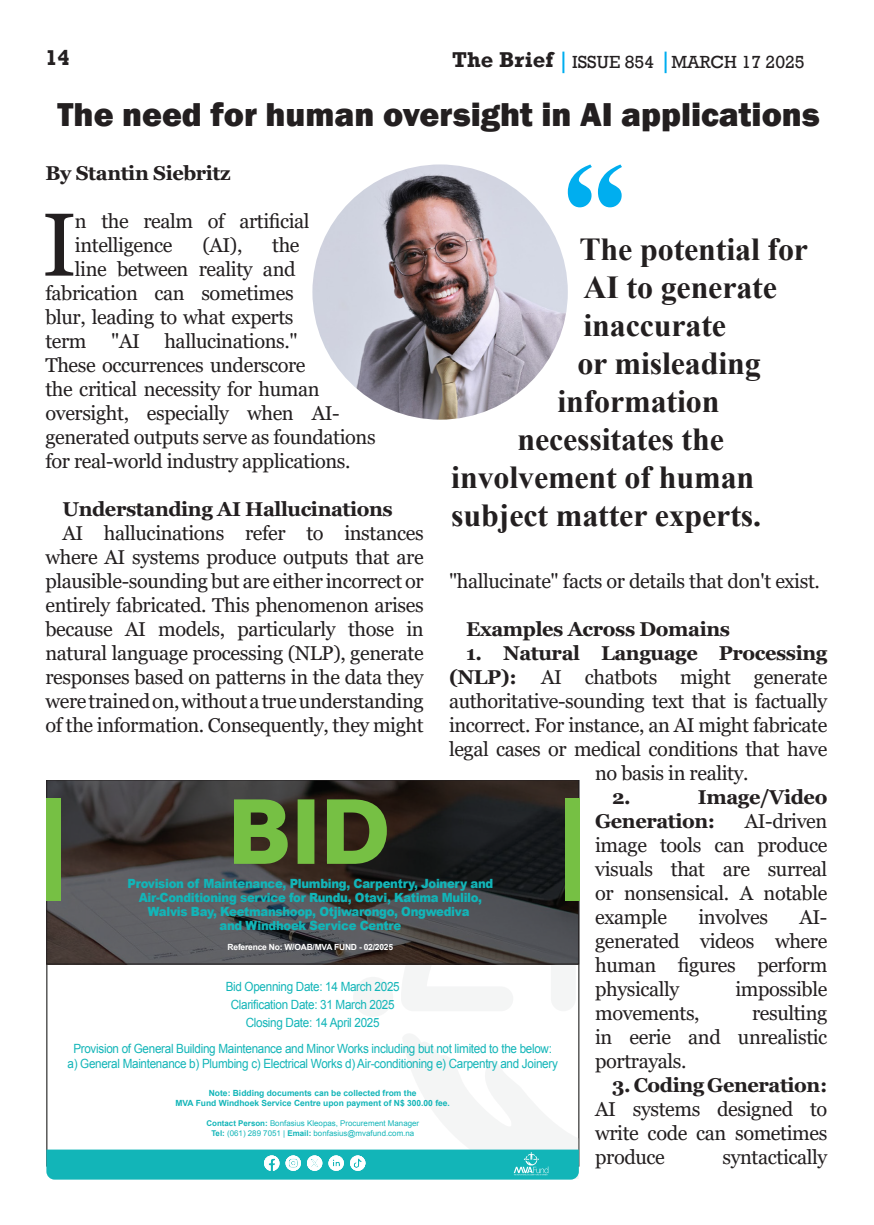
<style>
.page{position:relative;width:874px;height:1225px;background:#fff}
.page>*{position:absolute;margin:0;border:0;box-sizing:border-box;transform-origin:0 0}
.t1{font:89.2px "Georgia";color:#231f20}
.t2{font:800 34px "Franklin Gothic";color:#231f20}
.t3{font:700 32px "Times New Roman";letter-spacing:-.005em;color:#231f20}
.t4{font:700 22px "Rockwell";color:#231f20}
.t5{font:20px/24px "Georgia";letter-spacing:-.02em;color:#231f20;text-align:justify}
.t6{font:700 20px/24px "Georgia";letter-spacing:-.02em;color:#231f20}
.t7{font:18px "Rockwell";color:#231f20}
.t8{font:12.8px/18px "Arial";letter-spacing:-.025em;color:#12b5b8;text-align:center;scale:.92 1}
.t9{font:900 12.8px/13.8px "Arial";letter-spacing:-.025em;color:#12b5b8;text-align:center;scale:.92 1}
.t10{font:700 8.4px/9.6px "Arial";color:#12b5b8;text-align:center}
.t11{font:700 8.4px "Arial";letter-spacing:-.025em;color:#fff}
.t12{font:8px/9.6px "Arial";color:#12b5b8;text-align:center}
.s1{font-weight:700;font-size:22px}
.s2{font-weight:700}
</style>
<div class="page">
<hr style="left:562px;top:52px;width:2px;height:21px;background:#00aeef">
<hr style="left:664px;top:52px;width:2px;height:21px;background:#00aeef">
<svg style="left:567px;top:164px;width:54px;height:43px"></svg>
<img style="left:312px;top:164px;width:255px;height:256px;border-radius:128px">
<div style="left:353px;top:977px;width:40px;height:39px;background:#f4f5f5;border-radius:50%"></div>
<svg style="left:401px;top:964px;width:177px;height:47px"></svg>
<svg style="left:48px;top:782px;width:528px;height:180px;background:#3e3c3d"></svg>
<div style="left:46px;top:780px;width:532px;height:184px;border:1px solid #231f20"></div>
<div style="left:46px;top:798px;width:14px;height:103px;background:#76c044"></div>
<div style="left:565px;top:798px;width:14px;height:103px;background:#76c044"></div>
<svg style="left:234px;top:799px;width:152px;height:65px;background:#5d8734"></svg>
<svg style="left:46px;top:1030px;width:532px;height:149px"></svg>
<p class="t4" style="left:45px;top:44px;width:26px">14</p>
<p class="t7" style="left:452px;top:52px;width:353px"><span class="s1">The Brief</span> ISSUE 854 MARCH 17 2025</p>
<p class="t2" style="left:57px;top:93px;width:763px">The need for human oversight in AI applications</p>
<p class="t6" style="left:45px;top:161px;width:187px">By Stantin Siebritz</p>
<p class="t1" style="left:42px;top:191px;width:36px">I</p>
<p class="t5" style="left:75px;top:209px;width:236px">n the realm of artificial intelligence</p>
<p class="t5" style="left:202px;top:233px;width:42px">(AI),</p>
<p class="t5" style="left:272px;top:233px;width:29px">the</p>
<p class="t5" style="left:75px;top:257px;width:222px">line between reality and</p>
<p class="t5" style="left:45px;top:281px;width:249px">fabrication can sometimes</p>
<p class="t5" style="left:45px;top:305px;width:249px">blur, leading to what experts</p>
<p class="t5" style="left:45px;top:329px;width:254px">term "AI hallucinations."</p>
<p class="t5" style="left:45px;top:353px;width:261px">These occurrences underscore</p>
<p class="t5" style="left:45px;top:377px;width:275px">the critical necessity for human</p>
<p class="t5" style="left:45px;top:401px;width:295px">oversight, especially when AI-</p>
<p class="t5" style="left:45px;top:425px;width:331px">generated outputs serve as foundations</p>
<p class="t5" style="left:45px;top:449px;width:306px">for real-world industry applications.</p>
<p class="t6" style="left:62px;top:497px;width:332px">Understanding AI Hallucinations</p>
<p class="t5" style="left:45px;top:521px;width:379px;text-indent:17px">AI hallucinations refer to instances where AI systems produce outputs that are plausible-sounding but are either incorrect or entirely fabricated. This phenomenon arises because AI models, particularly those in natural language processing (NLP), generate responses based on patterns in the data they were trained on, without a true understanding of the information. Consequently, they might</p>
<p class="t3" style="left:579px;top:226px;width:230px">The potential for</p>
<p class="t3" style="left:583px;top:264px;width:195px">AI to generate</p>
<p class="t3" style="left:583px;top:302px;width:144px">inaccurate</p>
<p class="t3" style="left:577px;top:340px;width:185px">or misleading</p>
<p class="t3" style="left:557px;top:378px;width:163px">information</p>
<p class="t3" style="left:517px;top:416px;width:208px">necessitates the</p>
<p class="t3" style="left:451px;top:454px;width:304px">involvement of human</p>
<p class="t3" style="left:451px;top:492px;width:311px">subject matter experts.</p>
<p class="t5" style="left:449px;top:569px;width:372px">"hallucinate" facts or details that don't exist.</p>
<p class="t6" style="left:466px;top:617px;width:265px">Examples Across Domains</p>
<p class="t6" style="left:466px;top:641px;width:363px">1. Natural Language Processing</p>
<p class="t5" style="left:449px;top:665px;width:379px"><span class="s2">(NLP):</span> AI chatbots might generate</p>
<p class="t5" style="left:449px;top:689px;width:379px">authoritative-sounding text that is factually</p>
<p class="t5" style="left:449px;top:713px;width:380px">incorrect. For instance, an AI might fabricate</p>
<p class="t5" style="left:449px;top:737px;width:379px">legal cases or medical conditions that have</p>
<p class="t5" style="left:595px;top:761px;width:155px">no basis in reality.</p>
<p class="t6" style="left:612px;top:785px;width:20px">2.</p>
<p class="t6" style="left:595px;top:785px;width:234px;text-indent:103px">Image/Video<br>Generation:</p>
<p class="t5" style="left:595px;top:809px;width:234px;text-indent:150px">AI-driven image tools can produce visuals that are surreal or nonsensical. A notable example</p>
<p class="t9" style="left:127px;top:876px;width:399px">Provision of Maintenance, Plumbing, Carpentry, Joinery and Air-Conditioning service for Rundu, Otavi, Katima Mulilo, Walvis Bay, Keetmanshoop, Otjiwarongo, Ongwediva<br>and Windhoek Service Centre</p>
<p class="t5" style="left:698px;top:905px;width:71px">involves</p>
<p class="t5" style="left:595px;top:905px;width:233px;text-indent:204px">AI&shy;generated videos where human figures perform physically</p>
<p class="t11" style="left:227px;top:941px;width:167px">Reference No: W/OAB/MVA FUND - 02/2025</p>
<p class="t5" style="left:735px;top:977px;width:93px">impossible</p>
<p class="t8" style="left:225px;top:978px;width:190px">Bid Openning Date: 14 March 2025<br>Clarification Date: 31 March 2025<br>Closing Date: 14 April 2025</p>
<p class="t8" style="left:67px;top:1041px;width:534px;line-height:14.8px">Provision of General Building Maintenance and Minor Works including but not limited to the below: a) General Maintenance b) Plumbing c) Electrical Works d) Air-conditioning e) Carpentry and Joinery</p>
<p class="t10" style="left:175px;top:1088px;width:276px">Note: Bidding documents can be collected from the<br>MVA Fund Windhoek Service Centre upon payment of N$ 300.00 fee.</p>
<p class="t12" style="left:206px;top:1118px;width:214px"><span class="s2">Contact Person:</span> Bonfasius Kleopas, Procurement Manager<br><span class="s2">Tel:</span> (061) 289 7051 | <span class="s2">Email:</span> bonfasius@mvafund.com.na</p>
<p class="t5" style="left:595px;top:1001px;width:233px;text-indent:157px">resulting in eerie and unrealistic portrayals.</p>
<p class="t5" style="left:595px;top:1073px;width:233px;text-indent:17px"><span class="s2">3. Coding Generation:<br></span>AI systems designed to write code can sometimes produce</p>
<p class="t5" style="left:595px;top:1001px;width:106px">movements,</p>
<p class="t5" style="left:722px;top:1145px;width:106px">syntactically</p>
</div>
